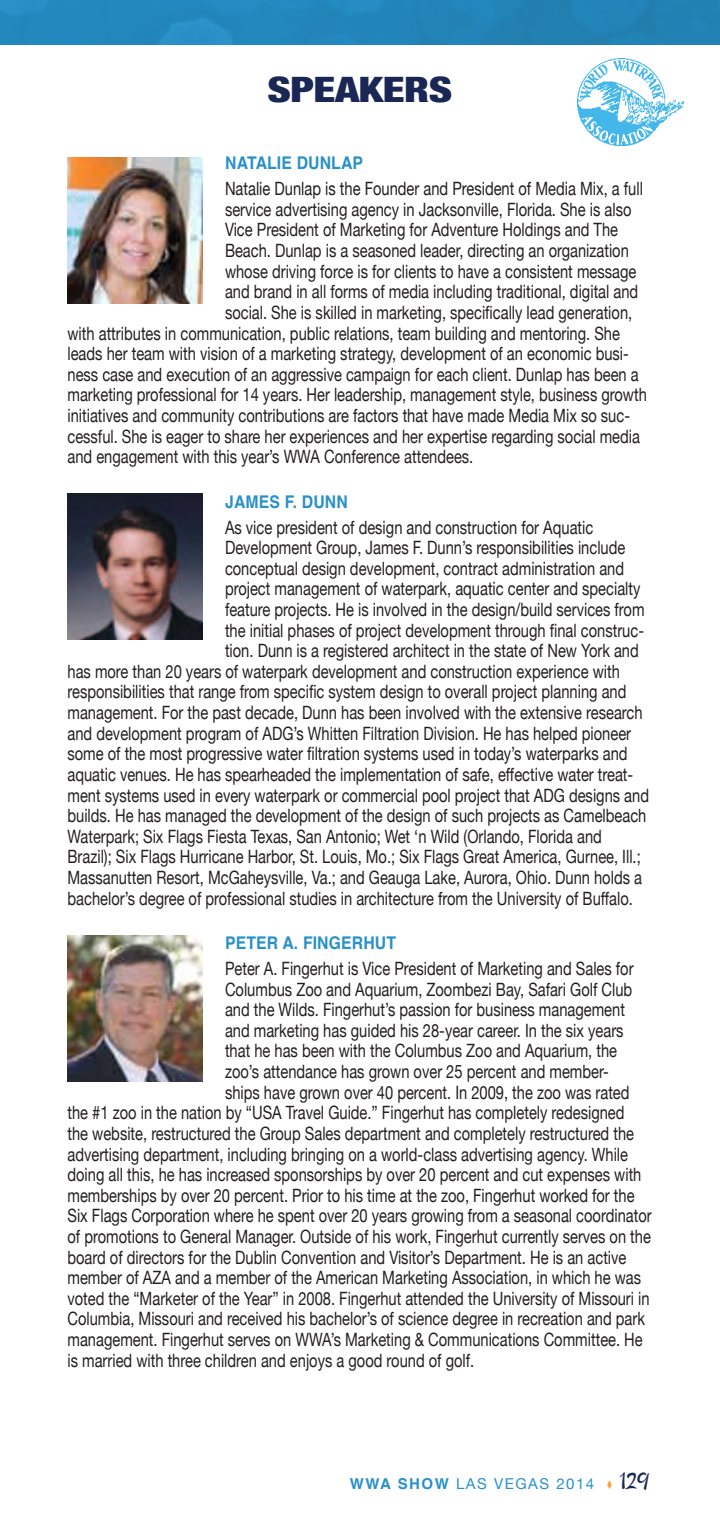
<style>
.page{position:relative;width:720px;height:1530px;background:#fff}
.page>*{position:absolute;margin:0;border:0;box-sizing:border-box;transform-origin:0 0}
.t1{font:900 condensed 35px "Helvetica Neue";letter-spacing:-.01em;color:#1a2754;scale:1.25 1}
.t2{font:30px "Hipster Script Pro";color:#1a2754}
.t3{font:18.25px "Helvetica Neue";color:#231f20;scale:.8 1}
.t4{font:700 17.5px "Helvetica";letter-spacing:.01em;color:#2991c8;scale:.9 1}
.t5{font:700 15px "Helvetica";letter-spacing:.1em;color:#2991c8}
.t6{font:15px "Helvetica Neue";letter-spacing:.1em;color:#2991c8}
.s1{font-family:"Helvetica Neue";font-weight:400}
.s2{color:#f9a335}
</style>
<div class="page">
<img style="left:68px;top:158px;width:134px;height:146px">
<img style="left:68px;top:493px;width:134px;height:146px">
<img style="left:68px;top:936px;width:134px;height:146px">
<img style="left:0;top:0;width:720px;height:45px">
<img style="left:578px;top:58px;width:105px;height:88px">
<h1 class="t1" style="left:268px;top:67px;width:149px">SPEAKERS</h1>
<p class="t4" style="left:225px;top:149px;width:155px">NATALIE DUNLAP</p>
<p class="t3" style="left:225px;top:178px;width:524px">Natalie Dunlap is the Founder and President of Media Mix, a full</p>
<p class="t3" style="left:225px;top:198px;width:510px">service advertising agency in Jacksonville, Florida. She is also</p>
<p class="t3" style="left:225px;top:219px;width:493px">Vice President of Marketing for Adventure Holdings and The</p>
<p class="t3" style="left:225px;top:240px;width:506px">Beach. Dunlap is a seasoned leader, directing an organization</p>
<p class="t3" style="left:225px;top:260px;width:516px">whose driving force is for clients to have a consistent message</p>
<p class="t3" style="left:225px;top:281px;width:518px">and brand in all forms of media including traditional, digital and</p>
<p class="t3" style="left:225px;top:302px;width:511px">social. She is skilled in marketing, specifically lead generation,</p>
<p class="t3" style="left:68px;top:322px;width:692px">with attributes in communication, public relations, team building and mentoring. She</p>
<p class="t3" style="left:68px;top:343px;width:703px">leads her team with vision of a marketing strategy, development of an economic busi-</p>
<p class="t3" style="left:68px;top:363px;width:716px">ness case and execution of an aggressive campaign for each client. Dunlap has been a</p>
<p class="t3" style="left:68px;top:384px;width:726px">marketing professional for 14 years. Her leadership, management style, business growth</p>
<p class="t3" style="left:68px;top:405px;width:705px">initiatives and community contributions are factors that have made Media Mix so suc-</p>
<p class="t3" style="left:68px;top:425px;width:717px">cessful. She is eager to share her experiences and her expertise regarding social media</p>
<p class="t3" style="left:68px;top:446px;width:509px">and engagement with this year’s WWA Conference attendees.</p>
<p class="t4" style="left:225px;top:487px;width:138px">JAMES F. DUNN</p>
<p class="t3" style="left:225px;top:516px;width:462px">As vice president of design and construction for Aquatic</p>
<p class="t3" style="left:225px;top:537px;width:502px">Development Group, James F. Dunn’s responsibilities include</p>
<p class="t3" style="left:225px;top:557px;width:500px">conceptual design development, contract administration and</p>
<p class="t3" style="left:225px;top:578px;width:521px">project management of waterpark, aquatic center and specialty</p>
<p class="t3" style="left:225px;top:599px;width:526px">feature projects. He is involved in the design/build services from</p>
<p class="t3" style="left:225px;top:619px;width:525px">the initial phases of project development through final construc-</p>
<p class="t3" style="left:225px;top:640px;width:519px">tion. Dunn is a registered architect in the state of New York and</p>
<p class="t3" style="left:68px;top:660px;width:692px">has more than 20 years of waterpark development and construction experience with</p>
<p class="t3" style="left:68px;top:681px;width:700px">responsibilities that range from specific system design to overall project planning and</p>
<p class="t3" style="left:68px;top:702px;width:720px">management. For the past decade, Dunn has been involved with the extensive research</p>
<p class="t3" style="left:68px;top:722px;width:706px">and development program of ADG’s Whitten Filtration Division. He has helped pioneer</p>
<p class="t3" style="left:68px;top:743px;width:702px">some of the most progressive water filtration systems used in today’s waterparks and</p>
<p class="t3" style="left:68px;top:764px;width:709px">aquatic venues. He has spearheaded the implementation of safe, effective water treat-</p>
<p class="t3" style="left:68px;top:784px;width:729px">ment systems used in every waterpark or commercial pool project that ADG designs and</p>
<p class="t3" style="left:68px;top:805px;width:725px">builds. He has managed the development of the design of such projects as Camelbeach</p>
<p class="t3" style="left:68px;top:825px;width:670px">Waterpark; Six Flags Fiesta Texas, San Antonio; Wet ‘n Wild (Orlando, Florida and</p>
<p class="t3" style="left:68px;top:846px;width:718px">Brazil); Six Flags Hurricane Harbor, St. Louis, Mo.; Six Flags Great America, Gurnee, Ill.;</p>
<p class="t3" style="left:68px;top:867px;width:720px">Massanutten Resort, McGaheysville, Va.; and Geauga Lake, Aurora, Ohio. Dunn holds a</p>
<p class="t3" style="left:68px;top:887px;width:708px">bachelor’s degree of professional studies in architecture from the University of Buffalo.</p>
<p class="t4" style="left:225px;top:929px;width:191px">PETER A. FINGERHUT</p>
<p class="t3" style="left:225px;top:958px;width:512px">Peter A. Fingerhut is Vice President of Marketing and Sales for</p>
<p class="t3" style="left:225px;top:978px;width:511px">Columbus Zoo and Aquarium, Zoombezi Bay, Safari Golf Club</p>
<p class="t3" style="left:225px;top:999px;width:502px">and the Wilds. Fingerhut’s passion for business management</p>
<p class="t3" style="left:225px;top:1019px;width:500px">and marketing has guided his 28-year career. In the six years</p>
<p class="t3" style="left:225px;top:1040px;width:492px">that he has been with the Columbus Zoo and Aquarium, the</p>
<p class="t3" style="left:225px;top:1061px;width:481px">zoo’s attendance has grown over 25 percent and member-</p>
<p class="t3" style="left:225px;top:1081px;width:507px">ships have grown over 40 percent. In 2009, the zoo was rated</p>
<p class="t3" style="left:68px;top:1102px;width:698px">the #1 zoo in the nation by “USA Travel Guide.” Fingerhut has completely redesigned</p>
<p class="t3" style="left:68px;top:1123px;width:710px">the website, restructured the Group Sales department and completely restructured the</p>
<p class="t3" style="left:68px;top:1143px;width:702px">advertising department, including bringing on a world-class advertising agency. While</p>
<p class="t3" style="left:68px;top:1164px;width:719px">doing all this, he has increased sponsorships by over 20 percent and cut expenses with</p>
<p class="t3" style="left:68px;top:1184px;width:710px">memberships by over 20 percent. Prior to his time at the zoo, Fingerhut worked for the</p>
<p class="t3" style="left:68px;top:1205px;width:732px">Six Flags Corporation where he spent over 20 years growing from a seasonal coordinator</p>
<p class="t3" style="left:68px;top:1226px;width:731px">of promotions to General Manager. Outside of his work, Fingerhut currently serves on the</p>
<p class="t3" style="left:68px;top:1246px;width:700px">board of directors for the Dublin Convention and Visitor’s Department. He is an active</p>
<p class="t3" style="left:68px;top:1267px;width:719px">member of AZA and a member of the American Marketing Association, in which he was</p>
<p class="t3" style="left:68px;top:1287px;width:729px">voted the “Marketer of the Year” in 2008. Fingerhut attended the University of Missouri in</p>
<p class="t3" style="left:68px;top:1308px;width:723px">Columbia, Missouri and received his bachelor’s of science degree in recreation and park</p>
<p class="t3" style="left:68px;top:1329px;width:721px">management. Fingerhut serves on WWA’s Marketing &amp; Communications Committee. He</p>
<p class="t3" style="left:68px;top:1349px;width:510px">is married with three children and enjoys a good round of golf.</p>
<p class="t5" style="left:350px;top:1472px;width:117px">WWA SHOW <span class="s1">las</span></p>
<p class="t6" style="left:494px;top:1475px;width:23px">vegas</p>
<p class="t6" style="left:556px;top:1475px;width:57px">2014 <span class="s2">◆</span></p>
<h2 class="t2" style="left:620px;top:1460px;width:30px">129</h2>
</div>
